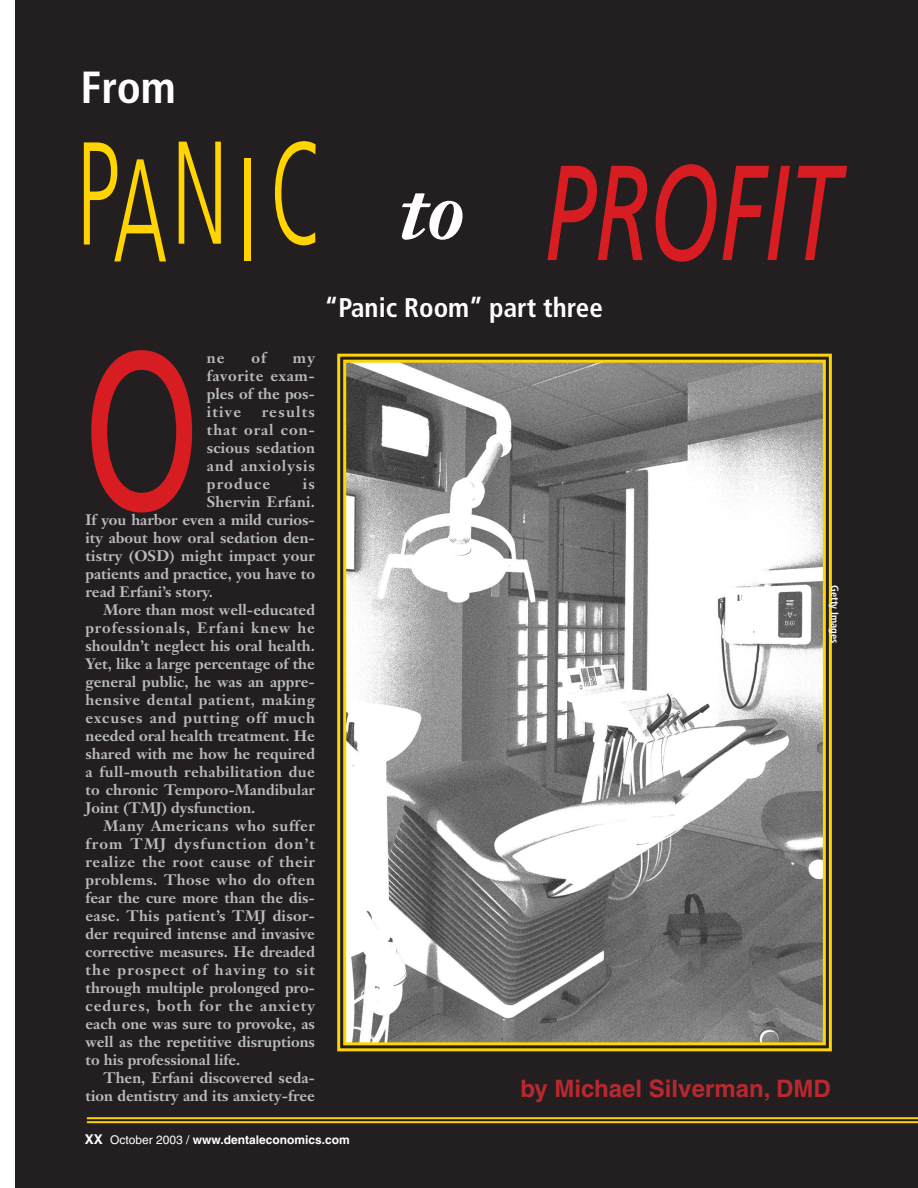
<style>
.page{position:relative;width:918px;height:1188px;background:#fff}
.page>*{position:absolute;margin:0;border:0;box-sizing:border-box;transform-origin:0 0}
.t1{font:225px "Frutiger";color:#d81d22;scale:.67 1}
.t2{font:italic 135px "Frutiger";color:#d81d22;scale:.67 1}
.t3{font:700 condensed 45px "Frutiger";color:#fff}
.t4{font:700 condensed 27px "Frutiger";color:#fff}
.t5{font:700 24px "Helvetica";color:#b8292f}
.t6{font:700 15px/18px "Janson Text";color:#babcbe;text-align:justify}
.t7{font:700 15px "Janson Text";letter-spacing:.03em;color:#babcbe}
.t8{font:700 15px "Janson Text";letter-spacing:.06em;color:#babcbe}
.t9{font:700 15px "Janson Text";letter-spacing:.045em;color:#babcbe}
.t10{font:700 15px "Janson Text";letter-spacing:.035em;color:#babcbe}
.t11{font:700 15px "Janson Text";letter-spacing:.02em;color:#babcbe}
.t12{font:700 15px "Janson Text";letter-spacing:.07em;color:#babcbe}
.t13{font:700 15px "Janson Text";letter-spacing:.08em;color:#babcbe}
.t14{font:700 15px "Janson Text";letter-spacing:.085em;color:#babcbe}
.t15{font:700 12px "Helvetica";color:#fff}
.t16{font:700 condensed 10.5px "Frutiger";color:#fff}
.s1{font-weight:300;font-style:normal;font-stretch:condensed;font-size:146.25px;color:#ffd400}
.s2{font-size:13.5px}
.s3{font-weight:400}
</style>
<div class="page">
<div style="left:15px;top:0;width:903px;height:1188px;background:#231f20"></div>
<svg style="left:337px;top:353px;width:495px;height:699px;background:#a6a49b"></svg>
<hr style="left:87px;top:1117px;width:831px;height:2px;background:#ffd400">
<hr style="left:87px;top:1121px;width:831px;height:2px;background:#ffd400">
<h3 class="t3" style="left:81px;top:70px;width:97px">From</h3>
<h2 class="t2" style="left:76px;top:159px;width:1140px"><span class="s1">PANIC</span> <sup>to</sup> PROFIT</h2>
<h3 class="t4" style="left:325px;top:297px;width:280px">“Panic Room” part three</h3>
<h1 class="t1" style="left:83px;top:341px;width:176px">O</h1>
<p class="t6" style="left:207px;top:351px;width:19px">ne</p>
<p class="t6" style="left:251px;top:351px;width:16px">of</p>
<p class="t6" style="left:207px;top:351px;width:110px;text-indent:86px">my favorite exam&shy;ples of the pos&shy;itive</p>
<p class="t6" style="left:207px;top:405px;width:110px;text-indent:55px">results that oral con&shy;scious sedation and anxiolysis produce</p>
<p class="t6" style="left:303px;top:477px;width:14px">is</p>
<p class="t6" style="left:207px;top:495px;width:110px">Shervin Erfani.</p>
<p class="t6" style="left:85px;top:513px;width:231px">If you harbor even a mild curios-</p>
<p class="t6" style="left:85px;top:531px;width:231px">ity about how oral sedation den-</p>
<p class="t6" style="left:85px;top:549px;width:231px">tistry (OSD) might impact your</p>
<p class="t6" style="left:85px;top:567px;width:231px">patients and practice, you have to</p>
<p class="t6" style="left:85px;top:585px;width:129px">read Erfani’s story.</p>
<p class="t6" style="left:104px;top:603px;width:213px">More than most well-educated</p>
<p class="t8" style="left:85px;top:622px;width:231px">professionals, Erfani knew he</p>
<p class="t6" style="left:85px;top:639px;width:231px">shouldn’t neglect his oral health.</p>
<p class="t6" style="left:85px;top:657px;width:231px">Yet, like a large percentage of the</p>
<p class="t6" style="left:85px;top:675px;width:231px">general public, he was an appre-</p>
<p class="t10" style="left:85px;top:694px;width:231px">hensive dental patient, making</p>
<p class="t8" style="left:85px;top:712px;width:231px">excuses and putting off much</p>
<p class="t6" style="left:85px;top:729px;width:231px">needed oral health treatment. He</p>
<p class="t6" style="left:85px;top:747px;width:231px">shared with me how he required</p>
<p class="t7" style="left:85px;top:766px;width:231px">a full-mouth rehabilitation due</p>
<p class="t6" style="left:85px;top:783px;width:231px">to chronic Temporo-Mandibular</p>
<p class="t6" style="left:85px;top:801px;width:171px">Joint (TMJ) dysfunction.</p>
<p class="t9" style="left:104px;top:820px;width:213px">Many Americans who suffer</p>
<p class="t14" style="left:85px;top:838px;width:231px">from TMJ dysfunction don’t</p>
<p class="t9" style="left:85px;top:856px;width:231px">realize the root cause of their</p>
<p class="t7" style="left:85px;top:874px;width:231px">problems. Those who do often</p>
<p class="t6" style="left:85px;top:891px;width:231px">fear the cure more than the dis-</p>
<p class="t11" style="left:85px;top:910px;width:231px">ease. This patient’s TMJ disor-</p>
<p class="t6" style="left:85px;top:927px;width:231px">der required intense and invasive</p>
<p class="t6" style="left:85px;top:945px;width:231px">corrective measures. He dreaded</p>
<p class="t13" style="left:85px;top:964px;width:231px">the prospect of having to sit</p>
<p class="t6" style="left:85px;top:981px;width:231px">through multiple prolonged pro-</p>
<p class="t12" style="left:85px;top:1000px;width:231px">cedures, both for the anxiety</p>
<p class="t6" style="left:85px;top:1017px;width:231px">each one was sure to provoke, as</p>
<p class="t6" style="left:85px;top:1035px;width:231px">well as the repetitive disruptions</p>
<p class="t6" style="left:85px;top:1053px;width:156px">to his professional life.</p>
<p class="t6" style="left:104px;top:1071px;width:213px">Then, Erfani discovered seda-</p>
<p class="t6" style="left:85px;top:1089px;width:231px">tion dentistry and its anxiety-free</p>
<h3 class="t5" style="left:520px;top:1080px;width:312px">by Michael Silverman, DMD</h3>
<p class="t15" style="left:85px;top:1135px;width:267px"><span class="s2">XX</span> <span class="s3">October 2003 /</span> www.dentaleconomics.com</p>
<p class="t16" style="left:839px;top:585px;width:60px;rotate:90deg">Getty Images</p>
</div>
